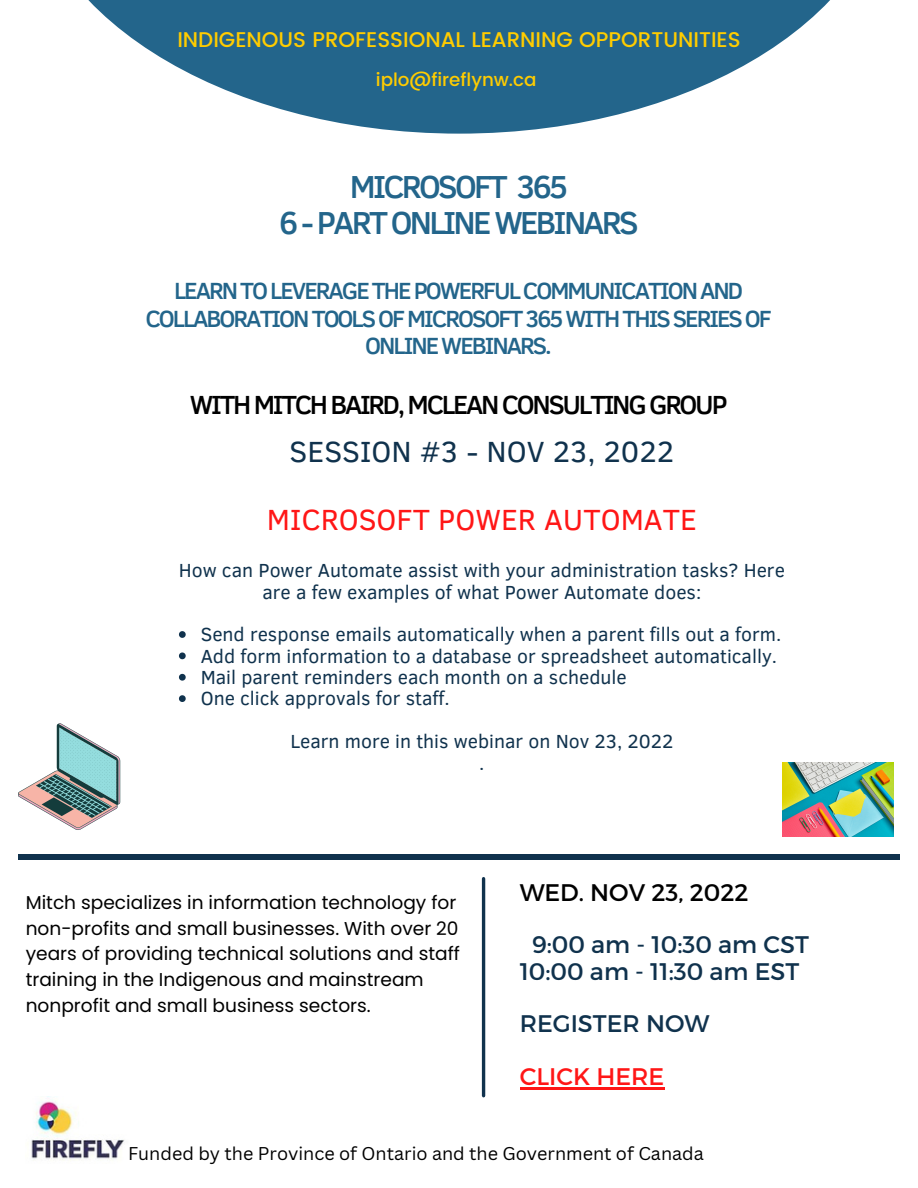
<style>
.page{position:relative;width:918px;height:1188px;background:#fff}
.page>*{position:absolute;margin:0;border:0;box-sizing:border-box;transform-origin:0 0}
.t1{font:500 32.7px/36.9px "Clear Sans";letter-spacing:-.085em;color:#23658b;text-align:center}
.t2{font:30px "Clear Sans";color:#ff1616}
.t3{font:30px "Clear Sans";color:#10324d}
.t4{font:500 26.85px "Clear Sans";letter-spacing:-.085em;color:#000}
.t5{font:500 24px/27.2px "Clear Sans";letter-spacing:-.085em;color:#23658b;text-align:center}
.t6{font:24px/26.2px "Montserrat";color:#10324d;text-align:center}
.t7{font:24px "Montserrat";color:#000}
.t8{font:24px "Montserrat";color:#ff1616}
.t9{font:500 21.3px "Poppins";color:#fc0}
.t10{font:19.5px/21.3px "Clear Sans";color:#10324d;text-align:center}
.t11{font:18.6px/25.8px "Poppins";color:#000}
.t12{font:500 18.3px "Poppins";color:#fc0}
.t13{font:18px "Canva Sans";color:#000}
</style>
<div class="page">
<svg style="left:88px;top:0;width:742px;height:134px;fill:#23658b"></svg>
<div style="left:18px;top:854px;width:882px;height:6px;background:#10324d"></div>
<hr style="left:482px;top:879px;width:3px;height:217px;background:#10324d">
<img style="left:31px;top:1096px;width:94px;height:65px">
<svg style="left:18px;top:723px;width:102px;height:107px"></svg>
<img style="left:783px;top:763px;width:111px;height:74px">
<svg style="left:179px;top:631px;width:7px;height:7px"></svg>
<svg style="left:179px;top:652px;width:7px;height:7px"></svg>
<svg style="left:179px;top:674px;width:7px;height:7px"></svg>
<svg style="left:179px;top:695px;width:7px;height:7px"></svg>
<hr style="left:520px;top:1087px;width:144px;height:2px;background:#ff1616">
<p class="t9" style="left:177px;top:27px;width:565px">INDIGENOUS PROFESSIONAL LEARNING OPPORTUNITIES</p>
<p class="t12" style="left:376px;top:69px;width:162px">iplo@fireflynw.ca</p>
<h1 class="t1" style="left:279px;top:166px;width:361px">MICROSOFT 365<br>6 - PART ONLINE WEBINARS</h1>
<p class="t5" style="left:145px;top:276px;width:628px">LEARN TO LEVERAGE THE POWERFUL COMMUNICATION AND<br>COLLABORATION TOOLS OF MICROSOFT 365 WITH THIS SERIES OF<br>ONLINE WEBINARS.</p>
<h3 class="t4" style="left:190px;top:385px;width:539px">WITH MITCH BAIRD, MCLEAN CONSULTING GROUP</h3>
<h2 class="t3" style="left:290px;top:430px;width:386px">SESSION #3 - NOV 23, 2022</h2>
<h2 class="t2" style="left:267px;top:498px;width:432px">MICROSOFT POWER AUTOMATE</h2>
<p class="t10" style="left:179px;top:559px;width:608px">How can Power Automate assist with your administration tasks? Here are a few examples of what Power Automate does:</p>
<p class="t10" style="left:201px;top:623px;width:582px;text-align:left">Send response emails automatically when a parent fills out a form.<br>Add form information to a database or spreadsheet automatically.<br>Mail parent reminders each month on a schedule<br>One click approvals for staff.</p>
<p class="t10" style="left:290px;top:730px;width:385px">Learn more in this webinar on Nov 23, 2022 .</p>
<p class="t11" style="left:26px;top:889px;width:436px">Mitch specializes in information technology for non-profits and small businesses. With over 20 years of providing technical solutions and staff training in the Indigenous and mainstream nonprofit and small business sectors.</p>
<p class="t7" style="left:520px;top:877px;width:230px">WED. NOV 23, 2022</p>
<p class="t6" style="left:520px;top:930px;width:291px">9:00 am - 10:30 am CST<br>10:00 am - 11:30 am EST</p>
<p class="t6" style="left:520px;top:1009px;width:191px">REGISTER NOW</p>
<p class="t8" style="left:520px;top:1061px;width:146px">CLICK HERE</p>
<p class="t13" style="left:128px;top:1141px;width:577px">Funded by the Province of Ontario and the Government of Canada</p>
</div>
